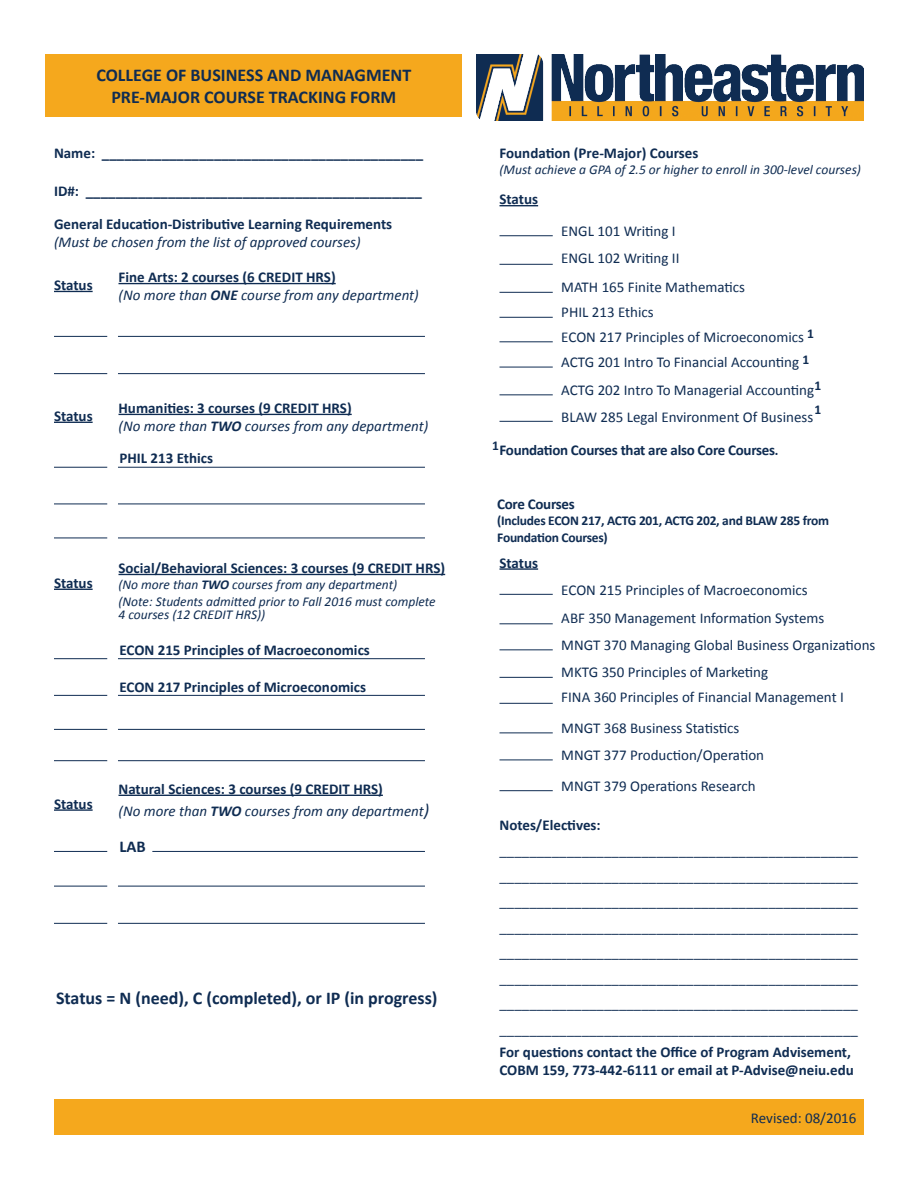
<style>
.page{position:relative;width:918px;height:1188px;background:#fff}
.page>*{position:absolute;margin:0;border:0;box-sizing:border-box;transform-origin:0 0}
.t1{font:700 18px/21.6px "Calibri";color:#0f2c52;text-align:center}
.t2{font:700 16.5px "Calibri";color:#0f2c52}
.t3{font:15px "Calibri";color:#0f2c52}
.t4{font:700 15px/18px "Calibri";color:#0f2c52}
.t5{font:italic 15px "Calibri";color:#0f2c52}
.t6{font:700 15px "Calibri";letter-spacing:-.02em;color:#0f2c52}
.t7{font:italic 13.5px/16.2px "Calibri";color:#0f2c52}
.t8{font:700 13.5px/16.2px "Calibri";letter-spacing:-.02em;color:#0f2c52}
.s1{font-weight:700}
.s2{font-size:18px}
.s3{font-size:13.5px}
</style>
<div class="page">
<div style="left:54px;top:1100px;width:810px;height:35px;background:#f5a81d"></div>
<div style="left:46px;top:54px;width:416px;height:63px;background:#f5a81d"></div>
<img style="left:477px;top:54px;width:387px;height:66px">
<hr style="left:54px;top:291px;width:39px;height:1px;background:#0f2c52">
<hr style="left:118px;top:283px;width:218px;height:1px;background:#0f2c52">
<hr style="left:54px;top:422px;width:39px;height:1px;background:#0f2c52">
<hr style="left:118px;top:414px;width:234px;height:1px;background:#0f2c52">
<hr style="left:118px;top:574px;width:327px;height:1px;background:#0f2c52">
<hr style="left:54px;top:589px;width:39px;height:1px;background:#0f2c52">
<hr style="left:118px;top:795px;width:265px;height:1px;background:#0f2c52">
<hr style="left:54px;top:809px;width:39px;height:2px;background:#0f2c52">
<hr style="left:118px;top:538px;width:307px;height:1px;background:#0f2c52">
<hr style="left:118px;top:504px;width:307px;height:1px;background:#0f2c52">
<hr style="left:118px;top:467px;width:307px;height:1px;background:#0f2c52">
<hr style="left:118px;top:373px;width:307px;height:1px;background:#0f2c52">
<hr style="left:118px;top:336px;width:307px;height:1px;background:#0f2c52">
<hr style="left:152px;top:851px;width:273px;height:1px;background:#0f2c52">
<hr style="left:118px;top:923px;width:307px;height:1px;background:#0f2c52">
<hr style="left:118px;top:886px;width:307px;height:1px;background:#0f2c52">
<hr style="left:54px;top:336px;width:53px;height:1px;background:#0f2c52">
<hr style="left:54px;top:373px;width:53px;height:1px;background:#0f2c52">
<hr style="left:54px;top:467px;width:53px;height:1px;background:#0f2c52">
<hr style="left:54px;top:504px;width:53px;height:1px;background:#0f2c52">
<hr style="left:54px;top:538px;width:53px;height:1px;background:#0f2c52">
<hr style="left:118px;top:729px;width:307px;height:1px;background:#0f2c52">
<hr style="left:118px;top:695px;width:307px;height:1px;background:#0f2c52">
<hr style="left:118px;top:658px;width:307px;height:1px;background:#0f2c52">
<hr style="left:54px;top:658px;width:53px;height:1px;background:#0f2c52">
<hr style="left:54px;top:695px;width:53px;height:1px;background:#0f2c52">
<hr style="left:54px;top:729px;width:53px;height:1px;background:#0f2c52">
<hr style="left:118px;top:760px;width:307px;height:1px;background:#0f2c52">
<hr style="left:54px;top:760px;width:53px;height:1px;background:#0f2c52">
<hr style="left:54px;top:851px;width:53px;height:1px;background:#0f2c52">
<hr style="left:54px;top:886px;width:53px;height:1px;background:#0f2c52">
<hr style="left:54px;top:923px;width:53px;height:1px;background:#0f2c52">
<hr style="left:500px;top:205px;width:38px;height:1px;background:#0f2c52">
<hr style="left:500px;top:235px;width:53px;height:1px;background:#0f2c52">
<hr style="left:500px;top:264px;width:53px;height:1px;background:#0f2c52">
<hr style="left:500px;top:395px;width:53px;height:1px;background:#0f2c52">
<hr style="left:500px;top:421px;width:53px;height:1px;background:#0f2c52">
<hr style="left:500px;top:292px;width:53px;height:1px;background:#0f2c52">
<hr style="left:500px;top:317px;width:53px;height:1px;background:#0f2c52">
<hr style="left:500px;top:342px;width:53px;height:1px;background:#0f2c52">
<hr style="left:500px;top:367px;width:53px;height:1px;background:#0f2c52">
<hr style="left:500px;top:594px;width:53px;height:1px;background:#0f2c52">
<hr style="left:500px;top:624px;width:53px;height:1px;background:#0f2c52">
<hr style="left:500px;top:650px;width:53px;height:1px;background:#0f2c52">
<hr style="left:500px;top:677px;width:53px;height:1px;background:#0f2c52">
<hr style="left:500px;top:703px;width:53px;height:1px;background:#0f2c52">
<hr style="left:500px;top:733px;width:53px;height:1px;background:#0f2c52">
<hr style="left:500px;top:760px;width:53px;height:1px;background:#0f2c52">
<hr style="left:500px;top:568px;width:38px;height:2px;background:#0f2c52">
<hr style="left:500px;top:790px;width:53px;height:1px;background:#0f2c52">
<p class="t1" style="left:96px;top:63px;width:316px">COLLEGE OF BUSINESS AND MANAGMENT<br>PRE-MAJOR COURSE TRACKING FORM</p>
<p class="t4" style="left:54px;top:144px;width:371px">Name: ___________________________________________</p>
<p class="t4" style="left:54px;top:181px;width:369px">ID#: _____________________________________________</p>
<p class="t4" style="left:54px;top:214px;width:340px">General Education-Distributive Learning Requirements</p>
<p class="t5" style="left:54px;top:233px;width:308px">(Must be chosen from the list of approved courses)</p>
<p class="t4" style="left:54px;top:275px;width:40px">Status</p>
<p class="t4" style="left:118px;top:268px;width:219px">Fine Arts: 2 courses (6 CREDIT HRS)</p>
<p class="t5" style="left:118px;top:286px;width:302px">(No more than <span class="s1">ONE</span> course from any department)</p>
<p class="t4" style="left:54px;top:406px;width:40px">Status</p>
<p class="t4" style="left:118px;top:398px;width:235px">Humanities: 3 courses (9 CREDIT HRS)</p>
<p class="t5" style="left:118px;top:417px;width:311px">(No more than <span class="s1">TWO</span> courses from any department)</p>
<p class="t4" style="left:119px;top:448px;width:95px">PHIL 213 Ethics</p>
<p class="t4" style="left:54px;top:573px;width:40px">Status</p>
<p class="t4" style="left:118px;top:558px;width:328px">Social/Behavioral Sciences: 3 courses (9 CREDIT HRS)</p>
<p class="t7" style="left:118px;top:576px;width:319px">(No more than <span class="s1">TWO</span> courses from any department)<br>(Note: Students admitted prior to Fall 2016 must complete</p>
<p class="t7" style="left:118px;top:606px;width:148px">4 courses (12 CREDIT HRS))</p>
<p class="t4" style="left:119px;top:640px;width:252px">ECON 215 Principles of Macroeconomics</p>
<p class="t4" style="left:119px;top:678px;width:248px">ECON 217 Principles of Microeconomics</p>
<p class="t4" style="left:54px;top:794px;width:40px">Status</p>
<p class="t4" style="left:118px;top:779px;width:266px">Natural Sciences: 3 courses (9 CREDIT HRS)</p>
<p class="t5" style="left:118px;top:801px;width:312px">(No more than <span class="s1">TWO</span> courses from any department<span class="s2">)</span></p>
<p class="t2" style="left:119px;top:836px;width:28px">LAB</p>
<p class="t1" style="left:56px;top:986px;width:383px">Status = N (need), C (completed), or IP (in progress)</p>
<p class="t4" style="left:500px;top:143px;width:200px">Foundation (Pre-Major) Courses</p>
<p class="t7" style="left:500px;top:161px;width:363px">(Must achieve a GPA of 2.5 or higher to enroll in 300-level courses)</p>
<p class="t4" style="left:500px;top:190px;width:40px">Status</p>
<p class="t3" style="left:561px;top:222px;width:116px">ENGL 101 Writing I</p>
<p class="t3" style="left:561px;top:248px;width:120px">ENGL 102 Writing II</p>
<p class="t3" style="left:561px;top:278px;width:185px">MATH 165 Finite Mathematics</p>
<p class="t3" style="left:561px;top:303px;width:94px">PHIL 213 Ethics</p>
<p class="t8" style="left:807px;top:325px;width:8px">1</p>
<p class="t8" style="left:802px;top:351px;width:8px">1</p>
<p class="t3" style="left:561px;top:328px;width:244px">ECON 217 Principles of Microeconomics</p>
<p class="t3" style="left:561px;top:352px;width:239px">ACTG 201 Intro To Financial Accounting</p>
<p class="t3" style="left:561px;top:380px;width:254px">ACTG 202 Intro To Managerial Accounting</p>
<p class="t8" style="left:814px;top:377px;width:8px">1</p>
<p class="t8" style="left:814px;top:400px;width:8px">1</p>
<p class="t3" style="left:561px;top:407px;width:253px">BLAW 285 Legal Environment Of Business</p>
<p class="t8" style="left:492px;top:436px;width:8px">1</p>
<p class="t6" style="left:500px;top:441px;width:280px">Foundation Courses that are also Core Courses<span class="s3">.</span></p>
<p class="t6" style="left:497px;top:495px;width:79px">Core Courses</p>
<p class="t8" style="left:497px;top:512px;width:333px">(Includes ECON 217, ACTG 201, ACTG 202, and BLAW 285 from<br>Foundation Courses)</p>
<p class="t4" style="left:500px;top:553px;width:40px">Status</p>
<p class="t3" style="left:561px;top:580px;width:248px">ECON 215 Principles of Macroeconomics</p>
<p class="t3" style="left:561px;top:609px;width:265px">ABF 350 Management Information Systems</p>
<p class="t3" style="left:561px;top:635px;width:316px">MNGT 370 Managing Global Business Organizations</p>
<p class="t3" style="left:561px;top:662px;width:208px">MKTG 350 Principles of Marketing</p>
<p class="t3" style="left:561px;top:688px;width:284px">FINA 360 Principles of Financial Management I</p>
<p class="t3" style="left:561px;top:719px;width:180px">MNGT 368 Business Statistics</p>
<p class="t3" style="left:561px;top:746px;width:204px">MNGT 377 Production/Operation</p>
<p class="t3" style="left:561px;top:777px;width:196px">MNGT 379 Operations Research</p>
<p class="t4" style="left:500px;top:815px;width:103px">Notes/Electives:</p>
<p class="t3" style="left:500px;top:841px;width:360px">________________________________________________</p>
<p class="t3" style="left:500px;top:866px;width:360px">________________________________________________</p>
<p class="t3" style="left:500px;top:892px;width:360px">________________________________________________</p>
<p class="t3" style="left:500px;top:917px;width:360px">________________________________________________</p>
<p class="t3" style="left:500px;top:943px;width:360px">________________________________________________</p>
<p class="t3" style="left:500px;top:968px;width:360px">________________________________________________</p>
<p class="t3" style="left:500px;top:994px;width:360px">________________________________________________</p>
<p class="t3" style="left:500px;top:1019px;width:360px">________________________________________________</p>
<p class="t4" style="left:500px;top:1042px;width:356px">For questions contact the Office of Program Advisement,<br>COBM 159, 773-442-6111 or email at P-Advise@neiu.edu</p>
<p class="t3" style="left:751px;top:1109px;width:107px">Revised: 08/2016</p>
</div>
